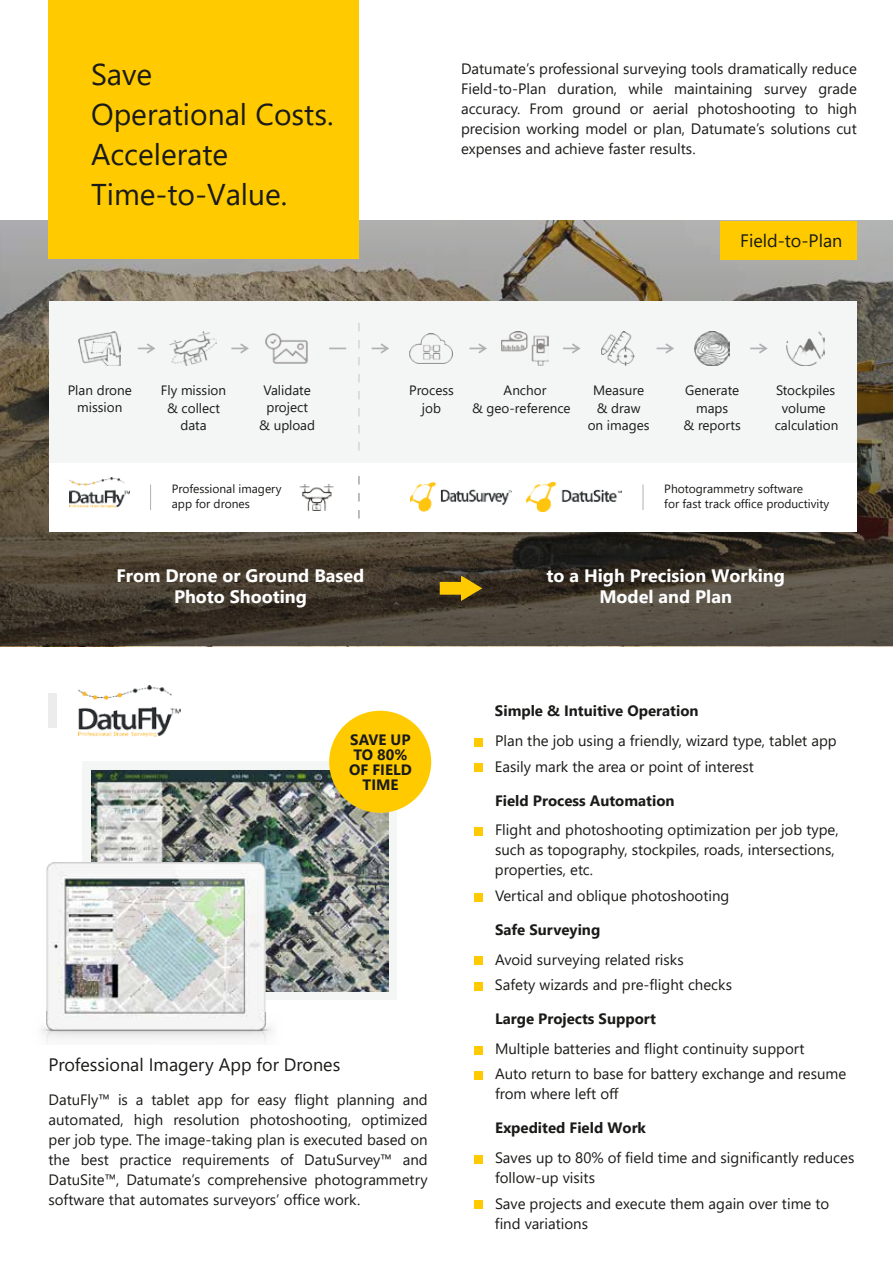
<style>
.page{position:relative;width:893px;height:1263px;background:#fff}
.page>*{position:absolute;margin:0;border:0;box-sizing:border-box;transform-origin:0 0}
.t1{font:30px/39.9px "Segoe UI";color:#1a1a18}
.t2{font:700 18px/21px "Segoe UI";color:#fff;text-align:center}
.t3{font:18px "Segoe UI";color:#1a1a18}
.t4{font:15px/20px "Segoe UI";color:#1a1a18}
.t5{font:700 15px/15.1px "Segoe UI";color:#1a1a18;text-align:center}
.t6{font:13.5px/17.2px "Segoe UI";color:#1a1a18;text-align:center}
.t7{font:12px/15.3px "Segoe UI";color:#1a1a18}
</style>
<div class="page">
<div style="left:474px;top:893px;width:8px;height:8px;background:#ffcb00"></div>
<div style="left:474px;top:956px;width:8px;height:9px;background:#ffcb00"></div>
<div style="left:474px;top:982px;width:8px;height:8px;background:#ffcb00"></div>
<div style="left:474px;top:1046px;width:8px;height:8px;background:#ffcb00"></div>
<div style="left:474px;top:1071px;width:8px;height:9px;background:#ffcb00"></div>
<div style="left:474px;top:1155px;width:8px;height:9px;background:#ffcb00"></div>
<div style="left:474px;top:1201px;width:8px;height:8px;background:#ffcb00"></div>
<div style="left:474px;top:738px;width:8px;height:8px;background:#ffcb00"></div>
<div style="left:474px;top:827px;width:8px;height:9px;background:#ffcb00"></div>
<div style="left:474px;top:763px;width:8px;height:9px;background:#ffcb00"></div>
<div style="left:49px;top:694px;width:8px;height:34px;background:#ececec"></div>
<img style="left:78px;top:685px;width:102px;height:51px">
<div style="left:83px;top:762px;width:314px;height:238px;background:#f4f5f5"></div>
<img style="left:91px;top:770px;width:298px;height:221px">
<div style="left:329px;top:711px;width:102px;height:102px;background:#ffcb00;border-radius:50%"></div>
<img style="left:41px;top:862px;width:241px;height:182px">
<svg style="left:0;top:221px;width:893px;height:425px;background:#645d51"></svg>
<svg style="left:440px;top:575px;width:42px;height:26px"></svg>
<div style="left:49px;top:463px;width:807px;height:68px;background:#fff"></div>
<svg style="left:358px;top:476px;width:2px;height:42px"></svg>
<svg style="left:150px;top:484px;width:1px;height:26px"></svg>
<img style="left:299px;top:484px;width:34px;height:26px">
<svg style="left:643px;top:484px;width:1px;height:26px"></svg>
<img style="left:526px;top:483px;width:96px;height:29px">
<img style="left:410px;top:482px;width:102px;height:30px">
<img style="left:70px;top:478px;width:59px;height:30px">
<div style="left:49px;top:302px;width:807px;height:161px;background:#f4f5f5"></div>
<svg style="left:358px;top:323px;width:2px;height:127px"></svg>
<img style="left:602px;top:331px;width:33px;height:34px">
<img style="left:695px;top:331px;width:34px;height:34px">
<img style="left:501px;top:331px;width:47px;height:34px">
<img style="left:410px;top:334px;width:42px;height:29px">
<svg style="left:469px;top:343px;width:18px;height:10px"></svg>
<svg style="left:563px;top:343px;width:18px;height:10px"></svg>
<svg style="left:657px;top:343px;width:17px;height:10px"></svg>
<svg style="left:750px;top:343px;width:18px;height:10px"></svg>
<svg style="left:138px;top:343px;width:17px;height:10px"></svg>
<svg style="left:231px;top:343px;width:18px;height:10px"></svg>
<svg style="left:372px;top:343px;width:17px;height:10px"></svg>
<svg style="left:329px;top:348px;width:17px;height:1px"></svg>
<img style="left:170px;top:331px;width:46px;height:34px">
<img style="left:78px;top:331px;width:43px;height:34px">
<img style="left:265px;top:334px;width:43px;height:29px">
<img style="left:786px;top:331px;width:39px;height:34px">
<div style="left:49px;top:0;width:310px;height:259px;background:#ffcb00"></div>
<div style="left:720px;top:221px;width:136px;height:38px;background:#ffcb00"></div>
<h1 class="t1" style="left:91px;top:54px;width:244px">Save<br>Operational Costs.<br>Accelerate<br>Time-to-Value.</h1>
<p class="t4" style="left:461px;top:59px;width:397px;text-align:justify">Datumate’s professional surveying tools dramatically reduce Field-to-Plan duration, while maintaining survey grade accuracy. From ground or aerial photoshooting to high precision working model or plan, Datumate’s solutions cut expenses and achieve faster results.</p>
<p class="t3" style="left:740px;top:226px;width:104px">Field-to-Plan</p>
<p class="t6" style="left:68px;top:381px;width:66px">Plan drone mission</p>
<p class="t6" style="left:161px;top:382px;width:67px">Fly mission &amp; collect data</p>
<p class="t6" style="left:259px;top:382px;width:57px">Validate project<br>&amp; upload</p>
<p class="t6" style="left:409px;top:382px;width:46px">Process job</p>
<p class="t6" style="left:472px;top:382px;width:100px">Anchor<br>&amp; geo-reference</p>
<p class="t6" style="left:588px;top:381px;width:63px">Measure &amp; draw on images</p>
<p class="t6" style="left:683px;top:382px;width:59px">Generate maps<br>&amp; reports</p>
<p class="t6" style="left:775px;top:382px;width:65px">Stockpiles volume calculation</p>
<p class="t7" style="left:172px;top:481px;width:111px">Professional imagery app for drones</p>
<p class="t7" style="left:664px;top:481px;width:167px">Photogrammetry software<br>for fast track office productivity</p>
<p class="t2" style="left:117px;top:565px;width:249px">From Drone or Ground Based<br>Photo Shooting</p>
<p class="t2" style="left:546px;top:565px;width:240px">to a High Precision Working<br>Model and Plan</p>
<p class="t5" style="left:495px;top:703px;width:205px">Simple &amp; Intuitive Operation</p>
<p class="t5" style="left:350px;top:731px;width:62px">SAVE UP</p>
<p class="t4" style="left:495px;top:730px;width:343px">Plan the job using a friendly, wizard type, tablet app</p>
<p class="t5" style="left:349px;top:746px;width:64px">TO 80%<br>OF FIELD<br>TIME</p>
<p class="t4" style="left:495px;top:756px;width:260px">Easily mark the area or point of interest</p>
<p class="t5" style="left:495px;top:792px;width:181px">Field Process Automation</p>
<p class="t4" style="left:495px;top:820px;width:345px">Flight and photoshooting optimization per job type, such as topography, stockpiles, roads, intersections, properties, etc.</p>
<p class="t4" style="left:495px;top:885px;width:236px">Vertical and oblique photoshooting</p>
<p class="t5" style="left:495px;top:922px;width:107px">Safe Surveying</p>
<p class="t4" style="left:495px;top:949px;width:190px">Avoid surveying related risks</p>
<p class="t3" style="left:49px;top:1050px;width:293px">Professional Imagery App for Drones</p>
<p class="t4" style="left:49px;top:1090px;width:381px;text-align:justify">DatuFly™ is a tablet app for easy flight planning and automated, high resolution photoshooting, optimized per job type. The image-taking plan is executed based on the best practice requirements of DatuSurvey™ and DatuSite™, Datumate’s comprehensive photogrammetry software that automates surveyors’ office work.</p>
<p class="t4" style="left:495px;top:974px;width:239px">Safety wizards and pre-flight checks</p>
<p class="t5" style="left:495px;top:1011px;width:163px">Large Projects Support</p>
<p class="t4" style="left:495px;top:1035px;width:353px;line-height:25.5px">Multiple batteries and flight continuity support<br>Auto return to base for battery exchange and resume</p>
<p class="t4" style="left:495px;top:1084px;width:125px">from where left off</p>
<p class="t5" style="left:495px;top:1120px;width:153px">Expedited Field Work</p>
<p class="t4" style="left:495px;top:1148px;width:361px">Saves up to 80% of field time and significantly reduces follow-up visits</p>
<p class="t4" style="left:495px;top:1193px;width:336px">Save projects and execute them again over time to find variations</p>
</div>
